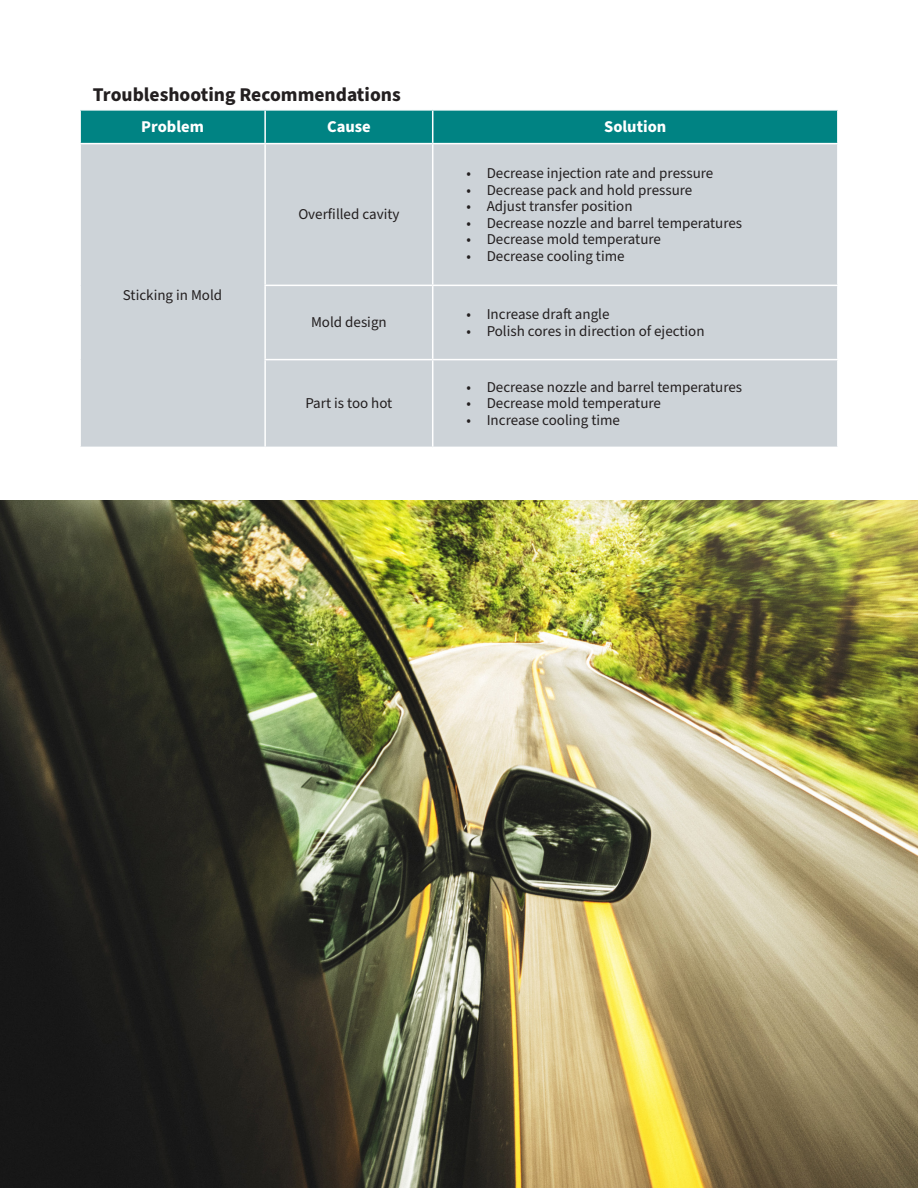
<style>
.page{position:relative;width:918px;height:1188px;background:#fff}
.page>*{position:absolute;margin:0;border:0;box-sizing:border-box;transform-origin:0 0}
.t1{font:700 19.5px "Source Sans Pro";color:#231f20}
.t2{font:700 16.5px "Source Sans Pro";color:#fff}
.t3{font:15px "Source Sans Pro";color:#231f20}
</style>
<div class="page">
<div style="left:81px;top:111px;width:756px;height:32px;background:#008383"></div>
<div style="left:81px;top:144px;width:756px;height:303px;background:#cdd3d8"></div>
<hr style="left:264px;top:111px;width:2px;height:32px;background:#fff">
<hr style="left:432px;top:111px;width:1px;height:32px;background:#fff">
<hr style="left:264px;top:144px;width:2px;height:141px;background:#fff">
<hr style="left:432px;top:144px;width:1px;height:141px;background:#fff">
<hr style="left:264px;top:285px;width:169px;height:1px;background:#fff">
<hr style="left:264px;top:286px;width:2px;height:73px;background:#fff">
<hr style="left:433px;top:285px;width:406px;height:1px;background:#fff">
<hr style="left:432px;top:286px;width:1px;height:73px;background:#fff">
<hr style="left:264px;top:359px;width:169px;height:1px;background:#fff">
<hr style="left:264px;top:360px;width:2px;height:87px;background:#fff">
<hr style="left:433px;top:359px;width:406px;height:1px;background:#fff">
<hr style="left:432px;top:360px;width:1px;height:87px;background:#fff">
<img style="left:0;top:500px;width:918px;height:688px">
<p class="t1" style="left:93px;top:81px;width:309px">Troubleshooting Recommendations</p>
<p class="t2" style="left:141px;top:115px;width:64px">Problem</p>
<p class="t2" style="left:327px;top:115px;width:45px">Cause</p>
<p class="t2" style="left:604px;top:115px;width:64px">Solution</p>
<p class="t3" style="left:123px;top:285px;width:101px">Sticking in Mold</p>
<p class="t3" style="left:298px;top:204px;width:103px">Overfilled cavity</p>
<p class="t3" style="left:311px;top:312px;width:77px">Mold design</p>
<p class="t3" style="left:305px;top:393px;width:88px">Part is too hot</p>
<p class="t3" style="left:466px;top:163px;width:248px">• Decrease injection rate and pressure</p>
<p class="t3" style="left:466px;top:180px;width:227px">• Decrease pack and hold pressure</p>
<p class="t3" style="left:466px;top:196px;width:168px">• Adjust transfer position</p>
<p class="t3" style="left:466px;top:213px;width:277px">• Decrease nozzle and barrel temperatures</p>
<p class="t3" style="left:466px;top:229px;width:196px">• Decrease mold temperature</p>
<p class="t3" style="left:466px;top:246px;width:160px">• Decrease cooling time</p>
<p class="t3" style="left:466px;top:304px;width:145px">• Increase draft angle</p>
<p class="t3" style="left:466px;top:321px;width:240px">• Polish cores in direction of ejection</p>
<p class="t3" style="left:466px;top:377px;width:277px">• Decrease nozzle and barrel temperatures</p>
<p class="t3" style="left:466px;top:393px;width:196px">• Decrease mold temperature</p>
<p class="t3" style="left:466px;top:410px;width:155px">• Increase cooling time</p>
</div>
